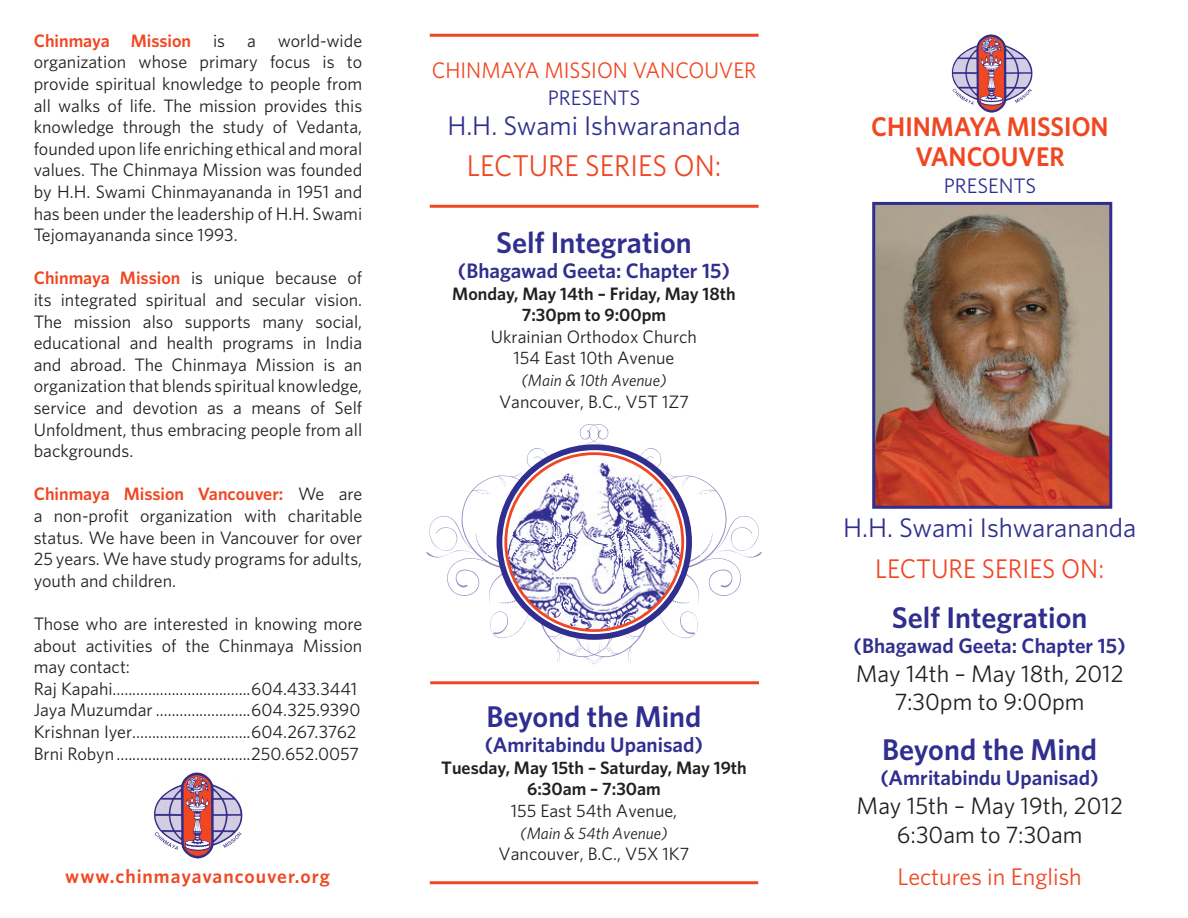
<style>
.page{position:relative;width:1188px;height:918px;background:#fff}
.page>*{position:absolute;margin:0;border:0;box-sizing:border-box;transform-origin:0 0}
.t1{font:600 30px "Whitney";color:#302e8e}
.Chinmaya_Header{font:30px "Whitney";color:#f04722;scale:.95 1}
.Body_Copy{font:27px "Whitney";color:#302e8e}
.Body_Copy-2{font:600 27px/30px "Whitney";color:#f04722;text-align:center;scale:.95 1}
.Chinmaya_Header-2{font:27px "Whitney";color:#f04722;scale:.95 1}
.t2{font:24px/28.8px "Whitney";color:#231f20;text-align:center}
.t3{font:24px "Whitney";color:#f04722}
.Chinmaya_Header-3{font:22.5px "Whitney";color:#f04722;scale:.95 1}
.t4{font:600 21px "Whitney";color:#302e8e}
.Body_Copy-3{font:21px "Whitney";color:#302e8e}
.t5{font:600 19.5px "Whitney";letter-spacing:.05em;color:#f04722}
.t6{font:18px/21.6px "Whitney";color:#231f20;text-align:justify}
.t7{font:600 18px "Whitney";color:#231f20}
.t8{font:italic 16.5px "Whitney";color:#231f20}
.s1{font-weight:600;color:#f04722}
</style>
<div class="page">
<hr style="left:430px;top:881px;width:328px;height:3px;background:#f04722">
<hr style="left:430px;top:34px;width:329px;height:3px;background:#f04722">
<hr style="left:430px;top:205px;width:329px;height:3px;background:#f04722">
<hr style="left:430px;top:681px;width:329px;height:3px;background:#f04722">
<svg style="left:426px;top:424px;width:336px;height:240px"></svg>
<img style="left:876px;top:206px;width:232px;height:299px">
<div style="left:872px;top:202px;width:240px;height:307px;border:3px solid #302e8e"></div>
<img style="left:951px;top:34px;width:82px;height:79px">
<img style="left:154px;top:772px;width:89px;height:87px">
<svg style="left:499px;top:447px;width:190px;height:190px"></svg>
<div style="left:497px;top:444px;width:195px;height:196px;border:6px solid #302e8e;border-radius:50%"></div>
<img style="left:506px;top:454px;width:177px;height:177px;border-radius:88px">
<p class="t6" style="left:34px;top:29px;width:330px"><span class="s1">Chinmaya Mission</span> is a world-wide organization whose primary focus is to provide spiritual knowledge to people from all walks of life. The mission provides this knowledge through the study of Vedanta, founded upon life enriching ethical and moral values. The Chinmaya Mission was founded by H.H. Swami Chinmayananda in 1951 and has been under the leadership of H.H. Swami Tejomayananda since 1993.</p>
<p class="t6" style="left:34px;top:267px;width:330px"><span class="s1">Chinmaya Mission</span> is unique because of its integrated spiritual and secular vision.<br>The mission also supports many social, educational and health programs in India and abroad. The Chinmaya Mission is an organization that blends spiritual knowledge, service and devotion as a means of Self Unfoldment, thus embracing people from all backgrounds.</p>
<p class="t6" style="left:34px;top:483px;width:330px"><span class="s1">Chinmaya Mission Vancouver:</span> We are a non-profit organization with charitable status. We have been in Vancouver for over 25 years. We have study programs for adults, youth and children.</p>
<p class="t6" style="left:34px;top:612px;width:330px">Those who are interested in knowing more about activities of the Chinmaya Mission may contact:</p>
<p class="t6" style="left:34px;top:677px;width:325px">Raj Kapahi...................................604.433.3441</p>
<p class="t6" style="left:34px;top:699px;width:328px">Jaya Muzumdar ........................604.325.9390</p>
<p class="t6" style="left:34px;top:720px;width:324px">Krishnan Iyer..............................604.267.3762</p>
<p class="t6" style="left:34px;top:742px;width:327px">Brni Robyn ..................................250.652.0057</p>
<p class="t5" style="left:65px;top:864px;width:266px">www.chinmayavancouver.org</p>
<p class="Chinmaya_Header-3" style="left:432px;top:57px;width:343px">CHINMAYA MISSION VANCOUVER</p>
<p class="Body_Copy-3" style="left:548px;top:86px;width:94px">PRESENTS</p>
<p class="Body_Copy" style="left:447px;top:110px;width:295px">H.H. Swami Ishwarananda</p>
<p class="Chinmaya_Header" style="left:467px;top:148px;width:269px">LECTURE SERIES ON:</p>
<p class="t1" style="left:496px;top:224px;width:197px">Self Integration</p>
<p class="t4" style="left:458px;top:258px;width:274px">(Bhagawad Geeta: Chapter 15)</p>
<p class="t7" style="left:452px;top:282px;width:285px">Monday, May 14th – Friday, May 18th</p>
<p class="t7" style="left:522px;top:304px;width:146px">7:30pm to 9:00pm</p>
<p class="t6" style="left:491px;top:325px;width:208px">Ukrainian Orthodox Church</p>
<p class="t6" style="left:514px;top:347px;width:162px">154 East 10th Avenue</p>
<p class="t8" style="left:521px;top:370px;width:147px">(Main &amp; 10th Avenue)</p>
<p class="t6" style="left:499px;top:390px;width:191px">Vancouver, B.C., V5T 1Z7</p>
<p class="t1" style="left:486px;top:698px;width:217px">Beyond the Mind</p>
<p class="t4" style="left:485px;top:732px;width:220px">(Amritabindu Upanisad)</p>
<p class="t7" style="left:441px;top:757px;width:307px">Tuesday, May 15th – Saturday, May 19th</p>
<p class="t7" style="left:527px;top:778px;width:135px">6:30am – 7:30am</p>
<p class="t6" style="left:511px;top:800px;width:168px">155 East 54th Avenue,</p>
<p class="t8" style="left:520px;top:823px;width:149px">(Main &amp; 54th Avenue)</p>
<p class="t6" style="left:499px;top:843px;width:192px">Vancouver, B.C., V5X 1K7</p>
<p class="Body_Copy-2" style="left:871px;top:111px;width:251px">CHINMAYA MISSION<br>VANCOUVER</p>
<p class="Body_Copy-3" style="left:944px;top:174px;width:94px">PRESENTS</p>
<p class="Body_Copy" style="left:843px;top:512px;width:295px">H.H. Swami Ishwarananda</p>
<p class="Chinmaya_Header-2" style="left:875px;top:553px;width:243px">LECTURE SERIES ON:</p>
<p class="t1" style="left:892px;top:599px;width:197px">Self Integration</p>
<p class="t4" style="left:854px;top:633px;width:274px">(Bhagawad Geeta: Chapter 15)</p>
<p class="t2" style="left:856px;top:658px;width:269px">May 14th – May 18th, 2012</p>
<p class="t2" style="left:895px;top:687px;width:191px">7:30pm to 9:00pm</p>
<p class="t1" style="left:882px;top:731px;width:217px">Beyond the Mind</p>
<p class="t4" style="left:881px;top:765px;width:220px">(Amritabindu Upanisad)</p>
<p class="t2" style="left:857px;top:791px;width:268px">May 15th – May 19th, 2012<br>6:30am to 7:30am</p>
<p class="t3" style="left:898px;top:862px;width:186px">Lectures in English</p>
</div>
